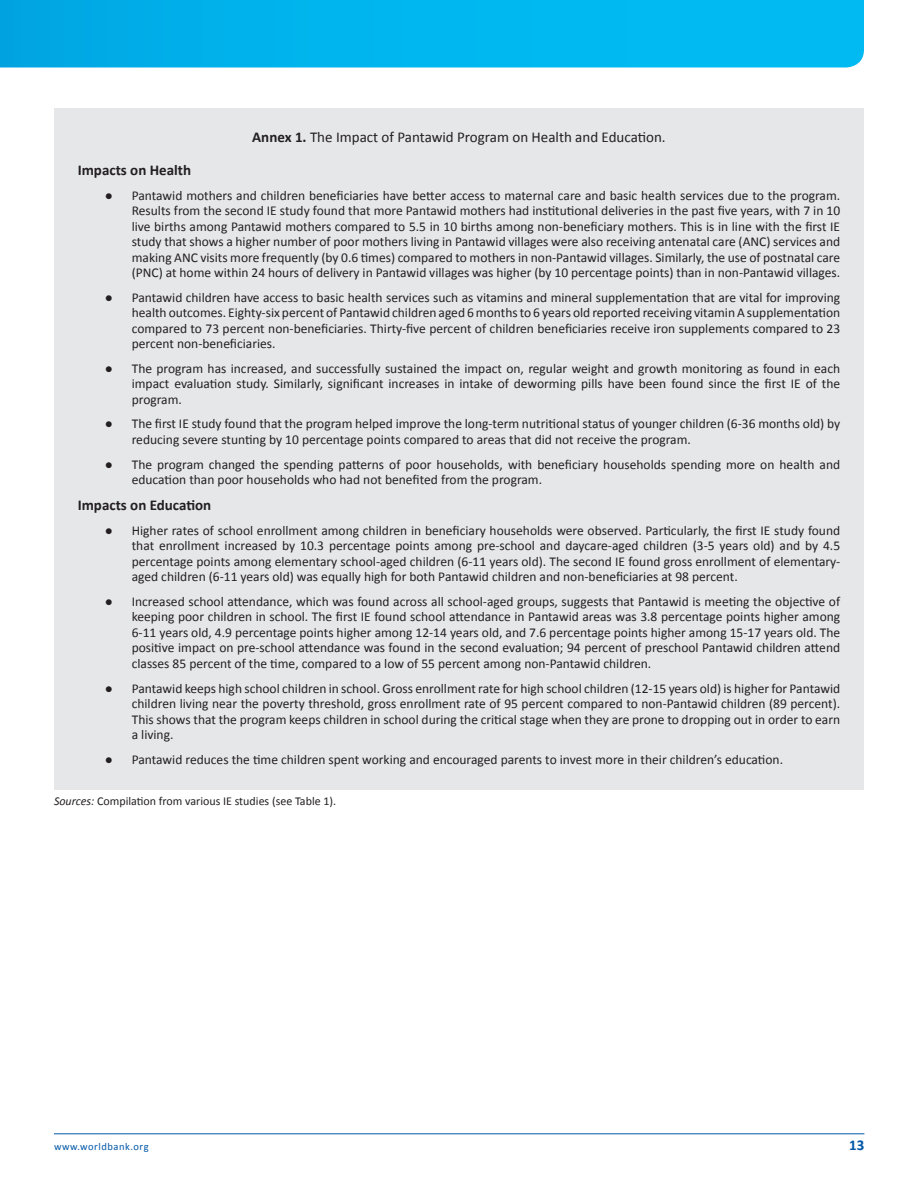
<style>
.page{position:relative;width:918px;height:1188px;background:#fff}
.page>*{position:absolute;margin:0;border:0;box-sizing:border-box;transform-origin:0 0}
.t1{font:15px "Calibri";color:#231f20}
.t2{font:700 15px "Calibri";color:#231f20}
.t3{font:700 15px "Calibri";color:#0157a8}
.t4{font:13.5px/15.6px "Calibri";color:#231f20;text-align:justify}
.t5{font:12px "Calibri";color:#231f20}
.t6{font:10.5px "Calibri";letter-spacing:.05em;color:#0157a8}
.s1{font-weight:700}
.s2{font-family:"Arial"}
.s3{font-style:italic}
</style>
<div class="page">
<svg style="left:0;top:0;width:864px;height:68px;background:#02b4ec"></svg>
<hr style="left:54px;top:1134px;width:810px;height:1px;background:#0157a8">
<div style="left:54px;top:108px;width:810px;height:681px;background:#e6e7e9"></div>
<p class="t1" style="left:252px;top:127px;width:415px"><span class="s1">Annex 1.</span> The Impact of Pantawid Program on Health and Education.</p>
<p class="t2" style="left:78px;top:161px;width:115px">Impacts on Health</p>
<p class="t4" style="left:132px;top:187px;width:710px;text-indent:-27px"><span class="s2">●</span> Pantawid mothers and children beneficiaries have better access to maternal care and basic health services due to the program.<br>Results from the second IE study found that more Pantawid mothers had institutional deliveries in the past five years, with 7 in 10 live births among Pantawid mothers compared to 5.5 in 10 births among non-beneficiary mothers. This is in line with the first IE study that shows a higher number of poor mothers living in Pantawid villages were also receiving antenatal care (ANC) services and making ANC visits more frequently (by 0.6 times) compared to mothers in non-Pantawid villages. Similarly, the use of postnatal care (PNC) at home within 24 hours of delivery in Pantawid villages was higher (by 10 percentage points) than in non-Pantawid villages.</p>
<p class="t4" style="left:132px;top:290px;width:710px;text-indent:-27px"><span class="s2">●</span> Pantawid children have access to basic health services such as vitamins and mineral supplementation that are vital for improving health outcomes. Eighty-six percent of Pantawid children aged 6 months to 6 years old reported receiving vitamin A supplementation compared to 73 percent non-beneficiaries. Thirty-five percent of children beneficiaries receive iron supplements compared to 23 percent non-beneficiaries.</p>
<p class="t4" style="left:132px;top:361px;width:710px;text-indent:-27px"><span class="s2">●</span> The program has increased, and successfully sustained the impact on, regular weight and growth monitoring as found in each impact evaluation study. Similarly, significant increases in intake of deworming pills have been found since the first IE of the program.</p>
<p class="t4" style="left:132px;top:416px;width:710px;text-indent:-27px"><span class="s2">●</span> The first IE study found that the program helped improve the long-term nutritional status of younger children (6-36 months old) by reducing severe stunting by 10 percentage points compared to areas that did not receive the program.</p>
<p class="t4" style="left:132px;top:456px;width:710px;text-indent:-27px"><span class="s2">●</span> The program changed the spending patterns of poor households, with beneficiary households spending more on health and education than poor households who had not benefited from the program.</p>
<p class="t2" style="left:78px;top:496px;width:135px">Impacts on Education</p>
<p class="t4" style="left:132px;top:523px;width:710px;text-indent:-27px"><span class="s2">●</span> Higher rates of school enrollment among children in beneficiary households were observed. Particularly, the first IE study found that enrollment increased by 10.3 percentage points among pre-school and daycare-aged children (3-5 years old) and by 4.5 percentage points among elementary school-aged children (6-11 years old). The second IE found gross enrollment of elementary&shy;aged children (6-11 years old) was equally high for both Pantawid children and non-beneficiaries at 98 percent.</p>
<p class="t4" style="left:132px;top:594px;width:710px;text-indent:-27px"><span class="s2">●</span> Increased school attendance, which was found across all school-aged groups, suggests that Pantawid is meeting the objective of keeping poor children in school. The first IE found school attendance in Pantawid areas was 3.8 percentage points higher among 6-11 years old, 4.9 percentage points higher among 12-14 years old, and 7.6 percentage points higher among 15-17 years old. The positive impact on pre-school attendance was found in the second evaluation; 94 percent of preschool Pantawid children attend classes 85 percent of the time, compared to a low of 55 percent among non-Pantawid children.</p>
<p class="t4" style="left:132px;top:680px;width:710px;text-indent:-27px"><span class="s2">●</span> Pantawid keeps high school children in school. Gross enrollment rate for high school children (12-15 years old) is higher for Pantawid children living near the poverty threshold, gross enrollment rate of 95 percent compared to non-Pantawid children (89 percent).<br>This shows that the program keeps children in school during the critical stage when they are prone to dropping out in order to earn a living.</p>
<p class="t4" style="left:105px;top:751px;width:680px"><span class="s2">●</span> Pantawid reduces the time children spent working and encouraged parents to invest more in their children’s education.</p>
<p class="t5" style="left:54px;top:793px;width:284px"><span class="s3">Sources:</span> Compilation from various IE studies (see Table 1).</p>
<p class="t6" style="left:54px;top:1140px;width:96px">www.worldbank.org</p>
<p class="t3" style="left:849px;top:1135px;width:17px">13</p>
</div>
